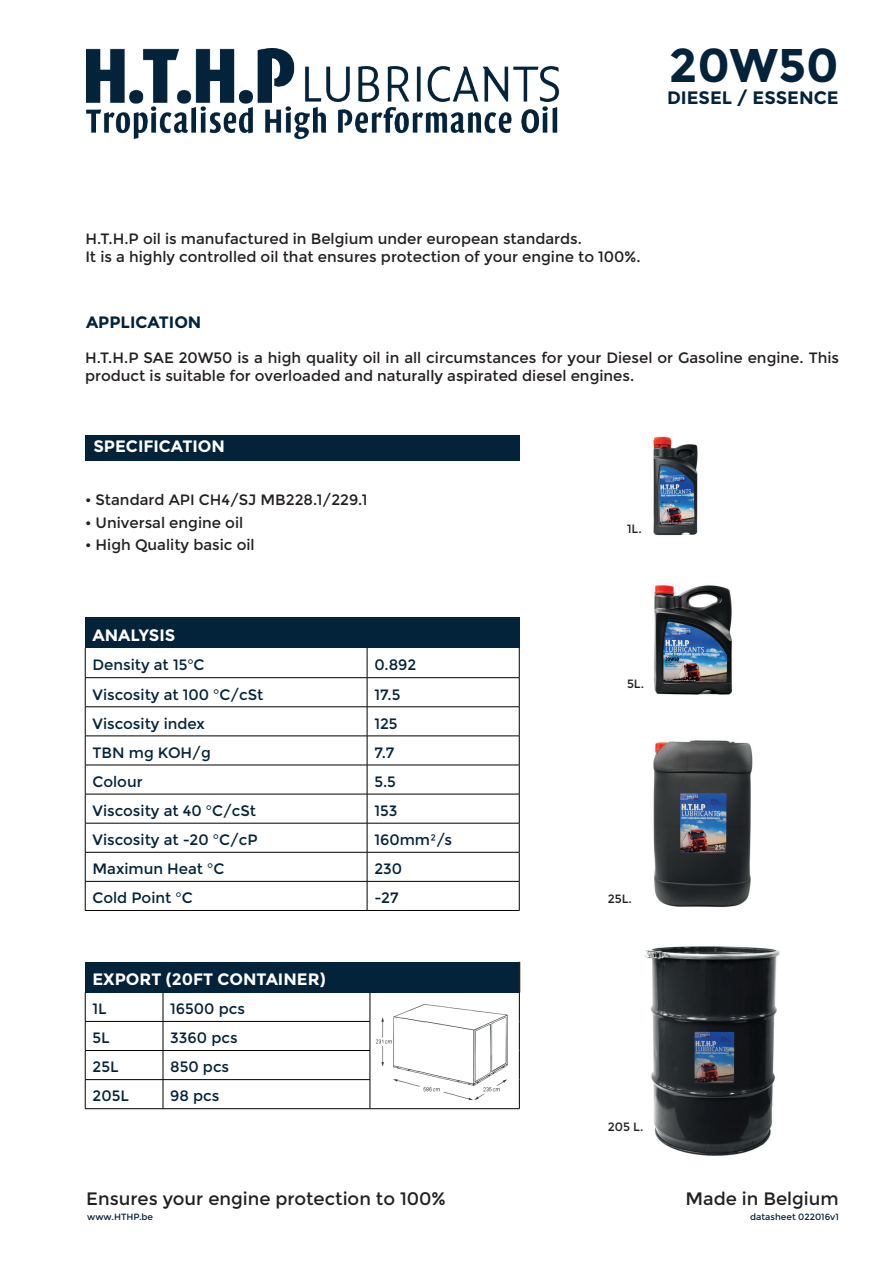
<style>
.page{position:relative;width:893px;height:1263px;background:#fff}
.page>*{position:absolute;margin:0;border:0;box-sizing:border-box;transform-origin:0 0}
.t1{font:700 47.25px "Montserrat";color:#03233a}
.t2{font:18px "Montserrat";color:#231f20}
.t3{font:700 18px "Montserrat";color:#03233a}
.t4{font:700 16.5px "Montserrat";color:#fff}
.t5{font:700 16.5px "Montserrat";color:#03233a}
.t6{font:15px/18px "Montserrat";color:#231f20}
.t7{font:15px "Montserrat";color:#03233a}
.t8{font:12px "Montserrat";color:#231f20}
.t9{font:9px "Montserrat";color:#03233a}
</style>
<div class="page">
<div style="left:85px;top:435px;width:435px;height:25px;background:#03233a"></div>
<div style="left:85px;top:617px;width:434px;height:31px;background:#03233a"></div>
<hr style="left:85px;top:677px;width:282px;height:1px;background:#000">
<hr style="left:367px;top:677px;width:152px;height:1px;background:#000">
<hr style="left:85px;top:706px;width:282px;height:1px;background:#000">
<hr style="left:367px;top:706px;width:152px;height:1px;background:#000">
<hr style="left:85px;top:736px;width:282px;height:1px;background:#000">
<hr style="left:367px;top:736px;width:152px;height:1px;background:#000">
<hr style="left:85px;top:765px;width:282px;height:1px;background:#000">
<hr style="left:367px;top:765px;width:152px;height:1px;background:#000">
<hr style="left:85px;top:794px;width:282px;height:1px;background:#000">
<hr style="left:367px;top:794px;width:152px;height:1px;background:#000">
<hr style="left:85px;top:823px;width:282px;height:1px;background:#000">
<hr style="left:367px;top:823px;width:152px;height:1px;background:#000">
<hr style="left:85px;top:852px;width:282px;height:1px;background:#000">
<hr style="left:367px;top:852px;width:152px;height:1px;background:#000">
<hr style="left:85px;top:881px;width:282px;height:1px;background:#000">
<svg style="left:85px;top:648px;width:1px;height:262px"></svg>
<hr style="left:367px;top:881px;width:152px;height:1px;background:#000">
<svg style="left:367px;top:648px;width:1px;height:262px"></svg>
<svg style="left:519px;top:648px;width:1px;height:262px"></svg>
<hr style="left:85px;top:910px;width:282px;height:1px;background:#000">
<hr style="left:367px;top:910px;width:152px;height:1px;background:#000">
<div style="left:85px;top:962px;width:434px;height:30px;background:#03233a"></div>
<svg style="left:519px;top:992px;width:1px;height:116px"></svg>
<hr style="left:85px;top:1021px;width:78px;height:1px;background:#000">
<hr style="left:163px;top:1021px;width:207px;height:1px;background:#000">
<hr style="left:85px;top:1050px;width:78px;height:1px;background:#000">
<hr style="left:163px;top:1050px;width:207px;height:1px;background:#000">
<hr style="left:85px;top:1079px;width:78px;height:1px;background:#000">
<svg style="left:85px;top:992px;width:1px;height:116px"></svg>
<hr style="left:85px;top:1108px;width:78px;height:1px;background:#000">
<hr style="left:163px;top:1079px;width:207px;height:1px;background:#000">
<svg style="left:163px;top:992px;width:1px;height:116px"></svg>
<svg style="left:370px;top:992px;width:1px;height:116px"></svg>
<hr style="left:163px;top:1108px;width:207px;height:1px;background:#000">
<hr style="left:370px;top:1108px;width:150px;height:1px;background:#000">
<hr style="left:518px;top:962px;width:2px;height:30px;background:#231f20">
<img style="left:653px;top:436px;width:45px;height:100px">
<img style="left:654px;top:585px;width:79px;height:110px">
<img style="left:653px;top:740px;width:100px;height:167px">
<img style="left:644px;top:946px;width:136px;height:210px">
<img style="left:375px;top:1004px;width:133px;height:96px">
<img style="left:86px;top:48px;width:473px;height:92px">
<h1 class="t1" style="left:669px;top:37px;width:171px">20W50</h1>
<p class="t3" style="left:667px;top:87px;width:173px">DIESEL / ESSENCE</p>
<p class="t6" style="left:85px;top:230px;width:557px">H.T.H.P oil is manufactured in Belgium under european standards.<br>It is a highly controlled oil that ensures protection of your engine to 100%.</p>
<p class="t5" style="left:86px;top:313px;width:117px">APPLICATION</p>
<p class="t6" style="left:85px;top:349px;width:755px">H.T.H.P SAE 20W50 is a high quality oil in all circumstances for your Diesel or Gasoline engine. This product is suitable for overloaded and naturally aspirated diesel engines.</p>
<p class="t4" style="left:93px;top:436px;width:133px">SPECIFICATION</p>
<p class="t6" style="left:85px;top:491px;width:284px">• Standard API CH4/SJ MB228.1/229.1</p>
<p class="t6" style="left:85px;top:513px;width:160px">• Universal engine oil</p>
<p class="t6" style="left:85px;top:536px;width:171px">• High Quality basic oil</p>
<p class="t4" style="left:93px;top:625px;width:84px">ANALYSIS</p>
<p class="t7" style="left:93px;top:656px;width:114px">Density at 15°C</p>
<p class="t7" style="left:374px;top:656px;width:44px">0.892</p>
<p class="t7" style="left:93px;top:685px;width:172px">Viscosity at 100 °C/cSt</p>
<p class="t7" style="left:374px;top:685px;width:28px">17.5</p>
<p class="t7" style="left:93px;top:715px;width:114px">Viscosity index</p>
<p class="t7" style="left:374px;top:715px;width:25px">125</p>
<p class="t7" style="left:93px;top:744px;width:120px">TBN mg KOH/g</p>
<p class="t7" style="left:374px;top:744px;width:21px">7.7</p>
<p class="t7" style="left:93px;top:773px;width:52px">Colour</p>
<p class="t7" style="left:374px;top:773px;width:23px">5.5</p>
<p class="t7" style="left:93px;top:802px;width:165px">Viscosity at 40 °C/cSt</p>
<p class="t7" style="left:374px;top:802px;width:25px">153</p>
<p class="t7" style="left:93px;top:831px;width:167px">Viscosity at -20 °C/cP</p>
<p class="t7" style="left:374px;top:831px;width:79px">160mm²/s</p>
<p class="t7" style="left:93px;top:860px;width:134px">Maximun Heat °C</p>
<p class="t7" style="left:374px;top:860px;width:29px">230</p>
<p class="t7" style="left:93px;top:889px;width:102px">Cold Point °C</p>
<p class="t7" style="left:374px;top:889px;width:26px">-27</p>
<p class="t4" style="left:93px;top:969px;width:235px">EXPORT (20FT CONTAINER)</p>
<p class="t7" style="left:93px;top:1000px;width:16px">1L</p>
<p class="t7" style="left:170px;top:1000px;width:76px">16500 pcs</p>
<p class="t7" style="left:93px;top:1029px;width:19px">5L</p>
<p class="t7" style="left:170px;top:1029px;width:69px">3360 pcs</p>
<p class="t7" style="left:93px;top:1058px;width:28px">25L</p>
<p class="t7" style="left:170px;top:1058px;width:60px">850 pcs</p>
<p class="t7" style="left:93px;top:1087px;width:38px">205L</p>
<p class="t7" style="left:170px;top:1087px;width:51px">98 pcs</p>
<p class="t8" style="left:627px;top:522px;width:16px">1L.</p>
<p class="t8" style="left:627px;top:677px;width:19px">5L.</p>
<p class="t8" style="left:608px;top:891px;width:26px">25L.</p>
<p class="t8" style="left:608px;top:1120px;width:37px">205 L.</p>
<p class="t2" style="left:86px;top:1188px;width:361px">Ensures your engine protection to 100%</p>
<p class="t2" style="left:685px;top:1188px;width:155px">Made in Belgium</p>
<p class="t9" style="left:87px;top:1212px;width:68px">www.HTHP.be</p>
<p class="t9" style="left:750px;top:1212px;width:90px">datasheet 022016v1</p>
</div>
